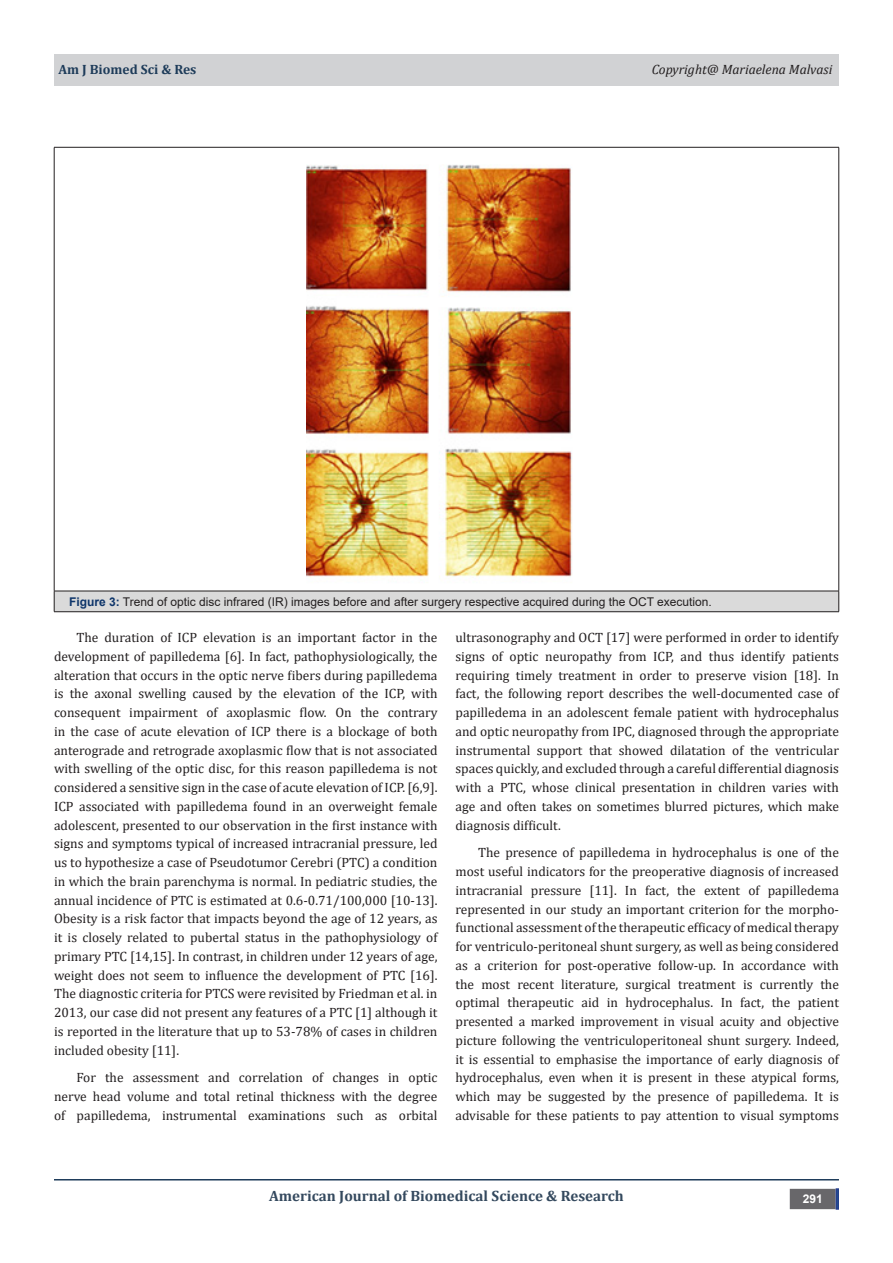
<style>
.page{position:relative;width:893px;height:1263px;background:#fff}
.page>*{position:absolute;margin:0;border:0;box-sizing:border-box;transform-origin:0 0}
.t1{font:700 15px "Cambria";color:#34495e}
.t2{font:13.5px/18.8px "Cambria";color:#231f20;text-align:justify}
.t3{font:italic 13.5px "Cambria";color:#231f20}
.t4{font:700 13.5px "Cambria";color:#1e3c5a}
.t5{font:12px "Arial";color:#231f20}
.t6{font:700 12px "Arial";color:#fff}
.s1{font-weight:700;color:#0e356a}
</style>
<div class="page">
<hr style="left:54px;top:1179px;width:785px;height:1px;background:#1e3c5a">
<div style="left:54px;top:54px;width:785px;height:31px;background:#d1d2d4"></div>
<div style="left:790px;top:1189px;width:45px;height:19px;background:#68676a"></div>
<div style="left:790px;top:1189px;width:46px;height:20px;border:2px solid #68676a"></div>
<div style="left:836px;top:1188px;width:3px;height:22px;background:#1c6d90;border:2px solid #253f8e"></div>
<div style="left:54px;top:591px;width:785px;height:21px;background:#dadada"></div>
<hr style="left:54px;top:147px;width:785px;height:1px;background:#231f20">
<hr style="left:54px;top:147px;width:1px;height:444px;background:#231f20">
<hr style="left:838px;top:147px;width:1px;height:444px;background:#231f20">
<hr style="left:54px;top:591px;width:785px;height:1px;background:#231f20">
<svg style="left:54px;top:591px;width:1px;height:20px"></svg>
<svg style="left:838px;top:591px;width:1px;height:20px"></svg>
<hr style="left:54px;top:611px;width:785px;height:1px;background:#231f20">
<img style="left:306px;top:165px;width:266px;height:413px">
<p class="t4" style="left:58px;top:59px;width:139px">Am J Biomed Sci &amp; Res</p>
<p class="t3" style="left:652px;top:59px;width:182px">Copyright@ Mariaelena Malvasi</p>
<p class="t5" style="left:69px;top:593px;width:644px"><span class="s1">Figure 3:</span> Trend of optic disc infrared (IR) images before and after surgery respective acquired during the OCT execution.</p>
<p class="t2" style="left:54px;top:628px;width:385px;text-indent:22px">The duration of ICP elevation is an important factor in the development of papilledema [6]. In fact, pathophysiologically, the alteration that occurs in the optic nerve fibers during papilledema is the axonal swelling caused by the elevation of the ICP, with consequent impairment of axoplasmic flow. On the contrary in the case of acute elevation of ICP there is a blockage of both anterograde and retrograde axoplasmic flow that is not associated with swelling of the optic disc, for this reason papilledema is not considered a sensitive sign in the case of acute elevation of ICP. [6,9].<br>ICP associated with papilledema found in an overweight female adolescent, presented to our observation in the first instance with signs and symptoms typical of increased intracranial pressure, led us to hypothesize a case of Pseudotumor Cerebri (PTC) a condition in which the brain parenchyma is normal. In pediatric studies, the annual incidence of PTC is estimated at 0.6-0.71/100,000 [10-13].<br>Obesity is a risk factor that impacts beyond the age of 12 years, as it is closely related to pubertal status in the pathophysiology of primary PTC [14,15]. In contrast, in children under 12 years of age, weight does not seem to influence the development of PTC [16].<br>The diagnostic criteria for PTCS were revisited by Friedman et al. in 2013, our case did not present any features of a PTC [1] although it is reported in the literature that up to 53-78% of cases in children included obesity [11].</p>
<p class="t2" style="left:54px;top:1068px;width:385px;text-indent:22px">For the assessment and correlation of changes in optic nerve head volume and total retinal thickness with the degree of papilledema, instrumental examinations such as orbital</p>
<p class="t2" style="left:455px;top:628px;width:385px">ultrasonography and OCT [17] were performed in order to identify signs of optic neuropathy from ICP, and thus identify patients requiring timely treatment in order to preserve vision [18]. In fact, the following report describes the well-documented case of papilledema in an adolescent female patient with hydrocephalus and optic neuropathy from IPC, diagnosed through the appropriate instrumental support that showed dilatation of the ventricular spaces quickly, and excluded through a careful differential diagnosis with a PTC, whose clinical presentation in children varies with age and often takes on sometimes blurred pictures, which make diagnosis difficult.</p>
<p class="t2" style="left:455px;top:843px;width:385px;text-indent:22px">The presence of papilledema in hydrocephalus is one of the most useful indicators for the preoperative diagnosis of increased intracranial pressure [11]. In fact, the extent of papilledema represented in our study an important criterion for the morpho&shy;functional assessment of the therapeutic efficacy of medical therapy for ventriculo-peritoneal shunt surgery, as well as being considered as a criterion for post-operative follow-up. In accordance with the most recent literature, surgical treatment is currently the optimal therapeutic aid in hydrocephalus. In fact, the patient presented a marked improvement in visual acuity and objective picture following the ventriculoperitoneal shunt surgery. Indeed, it is essential to emphasise the importance of early diagnosis of hydrocephalus, even when it is present in these atypical forms, which may be suggested by the presence of papilledema. It is advisable for these patients to pay attention to visual symptoms</p>
<p class="t1" style="left:269px;top:1185px;width:356px">American Journal of Biomedical Science &amp; Research</p>
<p class="t6" style="left:803px;top:1191px;width:22px">291</p>
</div>
